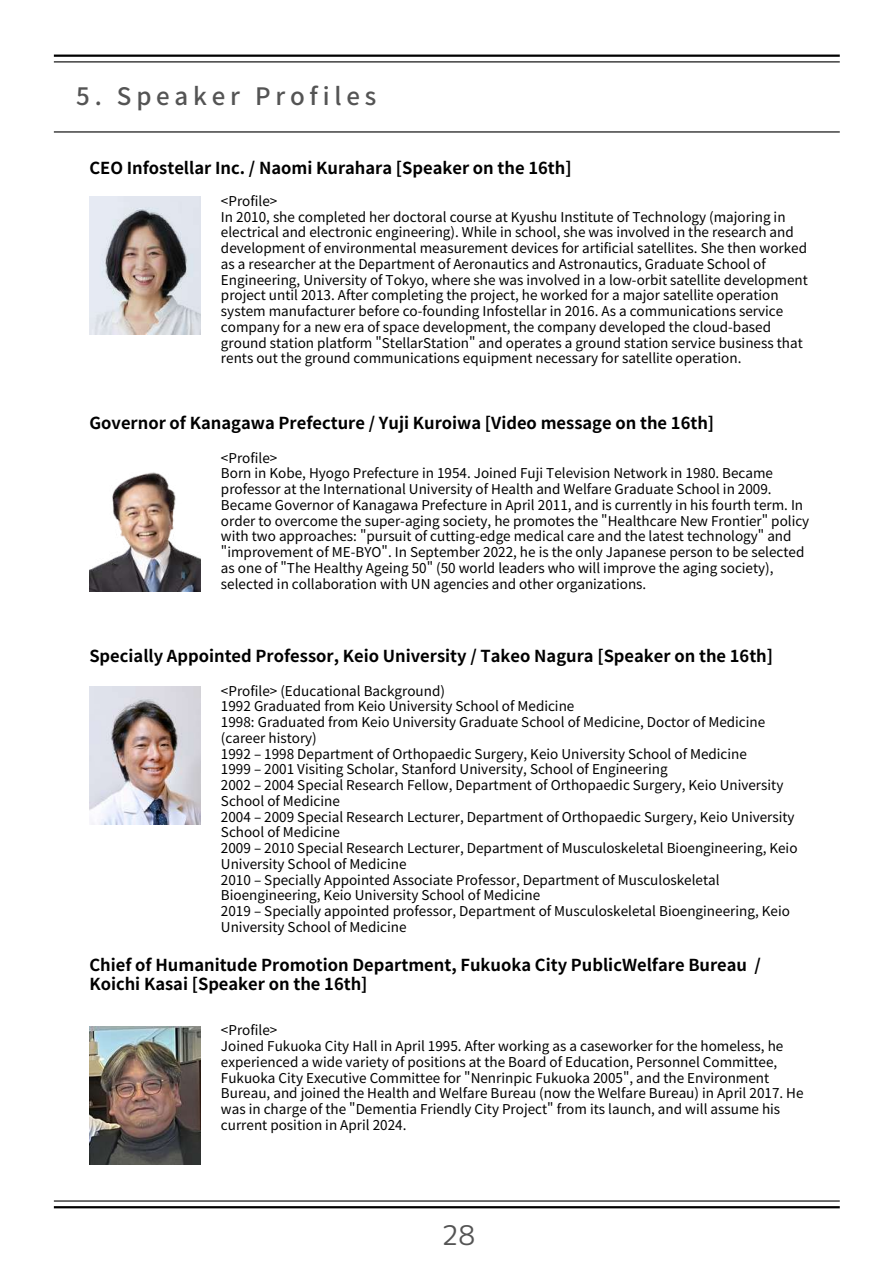
<style>
.page{position:relative;width:894px;height:1264px;background:#fff}
.page>*{position:absolute;margin:0;border:0;box-sizing:border-box;transform-origin:0 0}
.t1{font:27px "rounded mplus 1 p regular";color:#545454}
.t2{font:500 24px "Noto Sans JP";letter-spacing:.2em;color:#545454}
.t3{font:700 16.5px/19.2px "Noto Sans JP";color:#000}
.t4{font:13.5px/15.8px "Noto Sans JP";color:#000}
</style>
<div class="page">
<hr style="left:54px;top:131px;width:785px;height:1px;background:#000">
<hr style="left:54px;top:55px;width:785px;height:2px;background:#000">
<hr style="left:54px;top:61px;width:785px;height:1px;background:#000">
<hr style="left:54px;top:1206px;width:785px;height:2px;background:#000">
<hr style="left:54px;top:1200px;width:785px;height:1px;background:#000">
<img style="left:89px;top:472px;width:112px;height:119px">
<img style="left:89px;top:686px;width:112px;height:138px">
<img style="left:89px;top:1026px;width:112px;height:137px">
<img style="left:89px;top:197px;width:112px;height:137px">
<h2 class="t2" style="left:76px;top:77px;width:301px">5. Speaker Profiles</h2>
<p class="t3" style="left:89px;top:158px;width:483px">CEO Infostellar Inc. / Naomi Kurahara [Speaker on the 16th]</p>
<p class="t4" style="left:221px;top:192px;width:588px">&lt;Profile&gt;<br>In 2010, she completed her doctoral course at Kyushu Institute of Technology (majoring in electrical and electronic engineering). While in school, she was involved in the research and development of environmental measurement devices for artificial satellites. She then worked as a researcher at the Department of Aeronautics and Astronautics, Graduate School of Engineering, University of Tokyo, where she was involved in a low-orbit satellite development project until 2013. After completing the project, he worked for a major satellite operation system manufacturer before co-founding Infostellar in 2016. As a communications service company for a new era of space development, the company developed the cloud-based ground station platform "StellarStation" and operates a ground station service business that rents out the ground communications equipment necessary for satellite operation.</p>
<p class="t3" style="left:89px;top:412px;width:626px">Governor of Kanagawa Prefecture / Yuji Kuroiwa [Video message on the 16th]</p>
<p class="t4" style="left:221px;top:449px;width:589px">&lt;Profile&gt;<br>Born in Kobe, Hyogo Prefecture in 1954. Joined Fuji Television Network in 1980. Became professor at the International University of Health and Welfare Graduate School in 2009.<br>Became Governor of Kanagawa Prefecture in April 2011, and is currently in his fourth term. In order to overcome the super-aging society, he promotes the " Healthcare New Frontier" policy with two approaches: " pursuit of cutting-edge medical care and the latest technology" and<br>" improvement of ME-BYO" . In September 2022, he is the only Japanese person to be selected as one of "The Healthy Ageing 50" (50 world leaders who will improve the aging society), selected in collaboration with UN agencies and other organizations.</p>
<p class="t3" style="left:89px;top:645px;width:685px">Specially Appointed Professor, Keio University / Takeo Nagura [Speaker on the 16th]</p>
<p class="t4" style="left:221px;top:682px;width:578px">&lt;Profile&gt; (Educational Background)<br>1992 Graduated from Keio University School of Medicine<br>1998: Graduated from Keio University Graduate School of Medicine, Doctor of Medicine (career history)<br>1992 – 1998 Department of Orthopaedic Surgery, Keio University School of Medicine<br>1999 – 2001 Visiting Scholar, Stanford University, School of Engineering<br>2002 – 2004 Special Research Fellow, Department of Orthopaedic Surgery, Keio University School of Medicine<br>2004 – 2009 Special Research Lecturer, Department of Orthopaedic Surgery, Keio University School of Medicine<br>2009 – 2010 Special Research Lecturer, Department of Musculoskeletal Bioengineering, Keio University School of Medicine<br>2010 – Specially Appointed Associate Professor, Department of Musculoskeletal Bioengineering, Keio University School of Medicine<br>2019 – Specially appointed professor, Department of Musculoskeletal Bioengineering, Keio University School of Medicine</p>
<p class="t3" style="left:89px;top:954px;width:673px">Chief of Humanitude Promotion Department, Fukuoka City PublicWelfare Bureau /<br>Koichi Kasai [Speaker on the 16th]</p>
<p class="t4" style="left:221px;top:1021px;width:584px">&lt;Profile&gt;<br>Joined Fukuoka City Hall in April 1995. After working as a caseworker for the homeless, he experienced a wide variety of positions at the Board of Education, Personnel Committee, Fukuoka City Executive Committee for " Nenrinpic Fukuoka 2005", and the Environment Bureau, and joined the Health and Welfare Bureau (now the Welfare Bureau) in April 2017. He was in charge of the " Dementia Friendly City Project" from its launch, and will assume his current position in April 2024.</p>
<h1 class="t1" style="left:441px;top:1215px;width:35px">28</h1>
</div>
